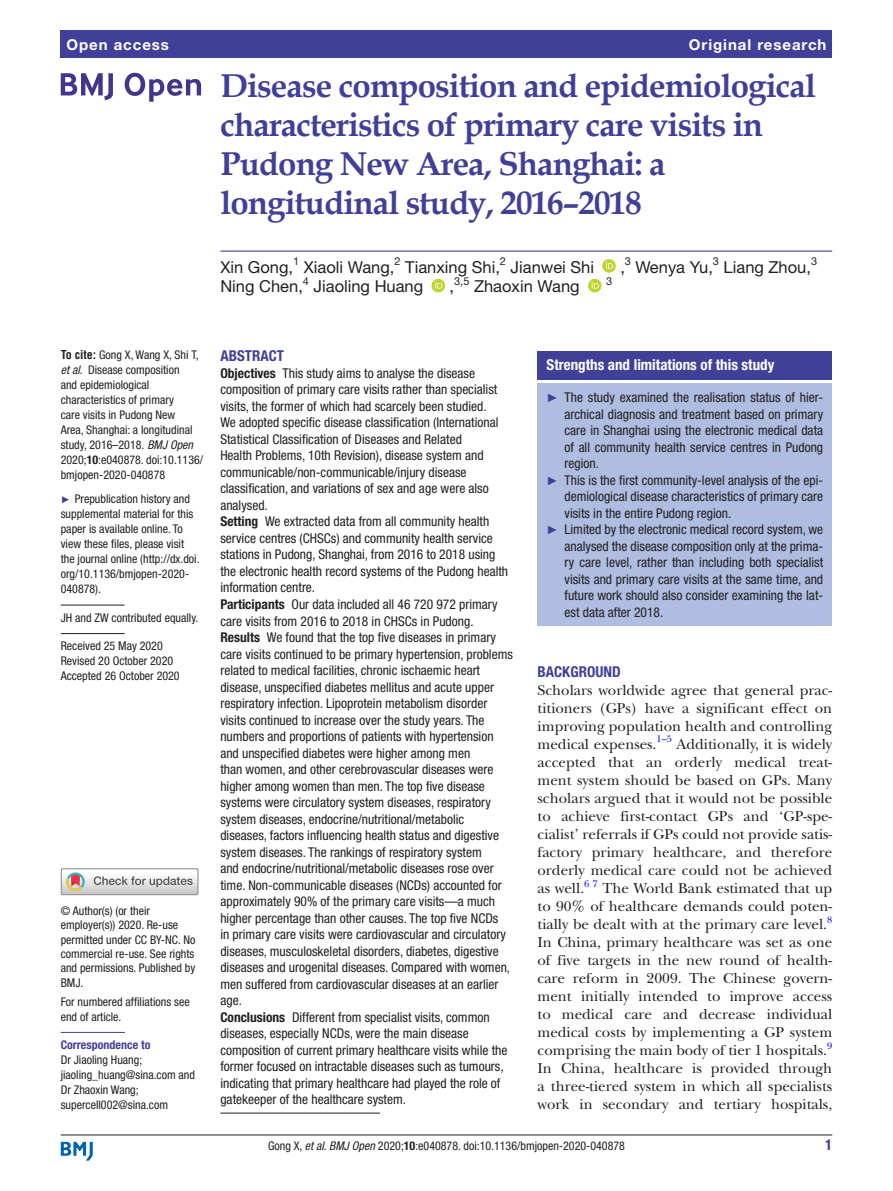
<style>
.page{position:relative;width:893px;height:1191px;background:#fff}
.page>*{position:absolute;margin:0;border:0;box-sizing:border-box;transform-origin:0 0}
.t1{font:700 33px/39px "Book Antiqua";letter-spacing:-.025em;color:#414099}
.t2{font:16.5px "Helvetica Neue LT Std";color:#231f20}
.t3{font:15px/18px "New Baskerville";color:#231f20;text-align:justify}
.t4{font:700 condensed 15px "Helvetica Neue LT Std";color:#fff}
.t5{font:700 15px "Helvetica Neue LT Std";letter-spacing:.065em;color:#fff}
.t6{font:700 condensed 15px "Helvetica Neue LT Std";color:#414099}
.t7{font:condensed 13.5px/16.5px "Helvetica Neue LT Std";color:#231f20}
.t8{font:condensed 12px/15px "Helvetica Neue LT Std";color:#231f20}
.t9{font:700 condensed 12px "Helvetica Neue LT Std";color:#414099}
.t10{font:10.95px "Helvetica Neue LT Std";color:#231f20}
.t11{font:9.9px "New Baskerville";color:#00f}
.s1{font-family:"Helvetica LT Std";font-weight:700}
.s2{font-style:italic}
.s3{font-weight:700}
.s4{font-family:"Arial";font-stretch:normal;font-size:9.75px;color:#414099}
.s5{font-family:"Arial";font-stretch:normal;font-size:12px;color:#414099}
</style>
<div class="page">
<hr style="left:61px;top:1134px;width:771px;height:1px;background:#231f20">
<svg style="left:61px;top:1141px;width:32px;height:19px"></svg>
<div style="left:61px;top:31px;width:771px;height:27px;background:#414099"></div>
<hr style="left:220px;top:250px;width:612px;height:2px;background:#414099">
<svg style="left:602px;top:259px;width:14px;height:14px"></svg>
<svg style="left:432px;top:279px;width:13px;height:13px"></svg>
<svg style="left:588px;top:279px;width:13px;height:13px"></svg>
<hr style="left:61px;top:604px;width:64px;height:1px;background:#231f20">
<hr style="left:61px;top:633px;width:64px;height:1px;background:#231f20">
<hr style="left:61px;top:1032px;width:64px;height:1px;background:#414099">
<svg style="left:61px;top:73px;width:52px;height:27px"></svg>
<svg style="left:125px;top:73px;width:76px;height:29px"></svg>
<div style="left:61px;top:868px;width:138px;height:27px;border:1px solid #969090"></div>
<svg style="left:61px;top:868px;width:137px;height:26px"></svg>
<hr style="left:220px;top:1112px;width:160px;height:1px;background:#231f20">
<div style="left:538px;top:351px;width:294px;height:28px;background:#414099"></div>
<div style="left:538px;top:383px;width:294px;height:243px;background:#afbde1"></div>
<p class="t5" style="left:66px;top:35px;width:104px">Open access</p>
<p class="t5" style="left:689px;top:35px;width:139px">Original research</p>
<h1 class="t1" style="left:220px;top:66px;width:597px">Disease composition and epidemiological characteristics of primary care visits in Pudong New Area, Shanghai: a longitudinal study, 2016–2018</h1>
<p class="t2" style="left:220px;top:257px;width:74px">Xin Gong,</p>
<p class="t10" style="left:293px;top:255px;width:8px">1</p>
<p class="t2" style="left:304px;top:257px;width:92px">Xiaoli Wang,</p>
<p class="t10" style="left:395px;top:255px;width:8px">2</p>
<p class="t2" style="left:405px;top:257px;width:96px">Tianxing Shi,</p>
<p class="t10" style="left:500px;top:255px;width:8px">2</p>
<p class="t2" style="left:511px;top:257px;width:85px">Jianwei Shi</p>
<p class="t10" style="left:625px;top:255px;width:8px">3</p>
<p class="t2" style="left:636px;top:257px;width:79px">Wenya Yu,</p>
<p class="t10" style="left:713px;top:255px;width:8px">3</p>
<p class="t2" style="left:724px;top:257px;width:89px">Liang Zhou,</p>
<p class="t10" style="left:811px;top:255px;width:8px">3</p>
<p class="t2" style="left:620px;top:257px;width:6px">,</p>
<p class="t2" style="left:220px;top:277px;width:84px">Ning Chen,</p>
<p class="t10" style="left:303px;top:274px;width:8px">4</p>
<p class="t2" style="left:314px;top:277px;width:111px">Jiaoling Huang</p>
<p class="t2" style="left:450px;top:277px;width:6px">,</p>
<p class="t10" style="left:454px;top:274px;width:17px">3,5</p>
<p class="t2" style="left:474px;top:277px;width:107px">Zhaoxin Wang</p>
<p class="t10" style="left:606px;top:274px;width:8px">3</p>
<p class="t8" style="left:61px;top:347px;width:144px"><span class="s1">To cite:</span> Gong X, Wang X, Shi T, <span class="s2">et al</span>. Disease composition<br>and epidemiological characteristics of primary<br>care visits in Pudong New<br>Area, Shanghai: a longitudinal study, 2016–2018. <span class="s2">BMJ Open<br></span>2020;<span class="s3">10</span>:e040878. doi:10.1136/ bmjopen-2020-040878</p>
<p class="t8" style="left:61px;top:491px;width:140px"><span class="s4">►</span> Prepublication history and supplemental material for this paper is available online. To view these files, please visit the journal online (http://dx.doi. org/10.1136/bmjopen-2020-<br>040878).</p>
<p class="t8" style="left:61px;top:610px;width:139px">JH and ZW contributed equally.</p>
<p class="t8" style="left:61px;top:638px;width:120px">Received 25 May 2020<br>Revised 20 October 2020<br>Accepted 26 October 2020</p>
<p class="t8" style="left:61px;top:903px;width:136px;line-height:14.4px">© Author(s) (or their employer(s)) 2020. Re-use permitted under CC BY-NC. No commercial re-use. See rights and permissions. Published by<br>BMJ.</p>
<p class="t8" style="left:61px;top:994px;width:130px">For numbered affiliations see end of article.</p>
<p class="t9" style="left:61px;top:1037px;width:91px">Correspondence to</p>
<p class="t8" style="left:61px;top:1052px;width:136px">Dr Jiaoling Huang; jiaoling_huang@sina.com and<br>Dr Zhaoxin Wang; supercell002@sina.com</p>
<p class="t6" style="left:220px;top:347px;width:65px">ABSTRACT</p>
<p class="t7" style="left:220px;top:365px;width:294px"><span class="s3">Objectives</span> This study aims to analyse the disease composition of primary care visits rather than specialist visits, the former of which had scarcely been studied.<br>We adopted specific disease classification (International Statistical Classification of Diseases and Related<br>Health Problems, 10th Revision), disease system and communicable/non-communicable/injury disease classification, and variations of sex and age were also analysed.<br><span class="s3">Setting</span> We extracted data from all community health service centres (CHSCs) and community health service stations in Pudong, Shanghai, from 2016 to 2018 using the electronic health record systems of the Pudong health information centre.<br><span class="s3">Participants</span> Our data included all 46 720 972 primary care visits from 2016 to 2018 in CHSCs in Pudong.<br><span class="s3">Results</span> We found that the top five diseases in primary care visits continued to be primary hypertension, problems related to medical facilities, chronic ischaemic heart disease, unspecified diabetes mellitus and acute upper respiratory infection. Lipoprotein metabolism disorder visits continued to increase over the study years. The numbers and proportions of patients with hypertension and unspecified diabetes were higher among men<br>than women, and other cerebrovascular diseases were higher among women than men. The top five disease systems were circulatory system diseases, respiratory system diseases, endocrine/nutritional/metabolic diseases, factors influencing health status and digestive system diseases. The rankings of respiratory system<br>and endocrine/nutritional/metabolic diseases rose over time. Non-communicable diseases (NCDs) accounted for approximately 90% of the primary care visits—a much higher percentage than other causes. The top five NCDs<br>in primary care visits were cardiovascular and circulatory diseases, musculoskeletal disorders, diabetes, digestive diseases and urogenital diseases. Compared with women, men suffered from cardiovascular diseases at an earlier age.<br><span class="s3">Conclusions</span> Different from specialist visits, common diseases, especially NCDs, were the main disease composition of current primary healthcare visits while the former focused on intractable diseases such as tumours, indicating that primary healthcare had played the role of gatekeeper of the healthcare system.</p>
<p class="t4" style="left:547px;top:356px;width:229px">Strengths and limitations of this study</p>
<p class="t7" style="left:547px;top:389px;width:278px"><span class="s5">►</span> The study examined the realisation status of hier-</p>
<p class="t7" style="left:565px;top:405px;width:260px">archical diagnosis and treatment based on primary</p>
<p class="t7" style="left:565px;top:422px;width:260px">care in Shanghai using the electronic medical data</p>
<p class="t7" style="left:565px;top:438px;width:260px">of all community health service centres in Pudong</p>
<p class="t7" style="left:565px;top:455px;width:36px">region.</p>
<p class="t7" style="left:547px;top:471px;width:278px"><span class="s5">►</span> This is the first community-level analysis of the epi-</p>
<p class="t7" style="left:565px;top:488px;width:260px">demiological disease characteristics of primary care</p>
<p class="t7" style="left:565px;top:504px;width:168px">visits in the entire Pudong region.</p>
<p class="t7" style="left:547px;top:521px;width:278px"><span class="s5">►</span> Limited by the electronic medical record system, we</p>
<p class="t7" style="left:565px;top:537px;width:260px">analysed the disease composition only at the prima-</p>
<p class="t7" style="left:565px;top:554px;width:260px">ry care level, rather than including both specialist</p>
<p class="t7" style="left:565px;top:570px;width:260px">visits and primary care visits at the same time, and</p>
<p class="t7" style="left:565px;top:587px;width:260px">future work should also consider examining the lat-</p>
<p class="t7" style="left:565px;top:603px;width:100px">est data after 2018.</p>
<p class="t6" style="left:538px;top:663px;width:85px">BACKGROUND</p>
<p class="t3" style="left:538px;top:681px;width:296px">Scholars worldwide agree that general prac&shy;titioners (GPs) have a significant effect on improving population health and controlling medical expenses.</p>
<p class="t11" style="left:656px;top:733px;width:17px">1–5</p>
<p class="t3" style="left:538px;top:735px;width:296px;text-indent:139px">Additionally, it is widely accepted that an orderly medical treat&shy;ment system should be based on GPs. Many scholars argued that it would not be possible to achieve first-contact GPs and ‘GP-spe&shy;cialist’ referrals if GPs could not provide satis&shy;factory primary healthcare, and therefore orderly medical care could not be achieved as well.</p>
<p class="t11" style="left:584px;top:877px;width:15px">6 7</p>
<p class="t3" style="left:538px;top:879px;width:296px;text-indent:65px">The World Bank estimated that up to 90% of healthcare demands could poten&shy;tially be dealt with at the primary care level.</p>
<p class="t11" style="left:827px;top:913px;width:7px">8</p>
<p class="t3" style="left:538px;top:933px;width:296px">In China, primary healthcare was set as one of five targets in the new round of health&shy;care reform in 2009. The Chinese govern&shy;ment initially intended to improve access to medical care and decrease individual medical costs by implementing a GP system comprising the main body of tier 1 hospitals.<sup>9<br></sup>In China, healthcare is provided through a three-tiered system in which all specialists work in secondary and tertiary hospitals,</p>
<p class="t8" style="left:268px;top:1137px;width:358px">Gong X, <span class="s2">et al</span>. <span class="s2">BMJ Open</span> 2020;<span class="s3">10</span>:e040878. doi:10.1136/bmjopen-2020-040878</p>
<p class="t6" style="left:825px;top:1135px;width:9px">1</p>
</div>
